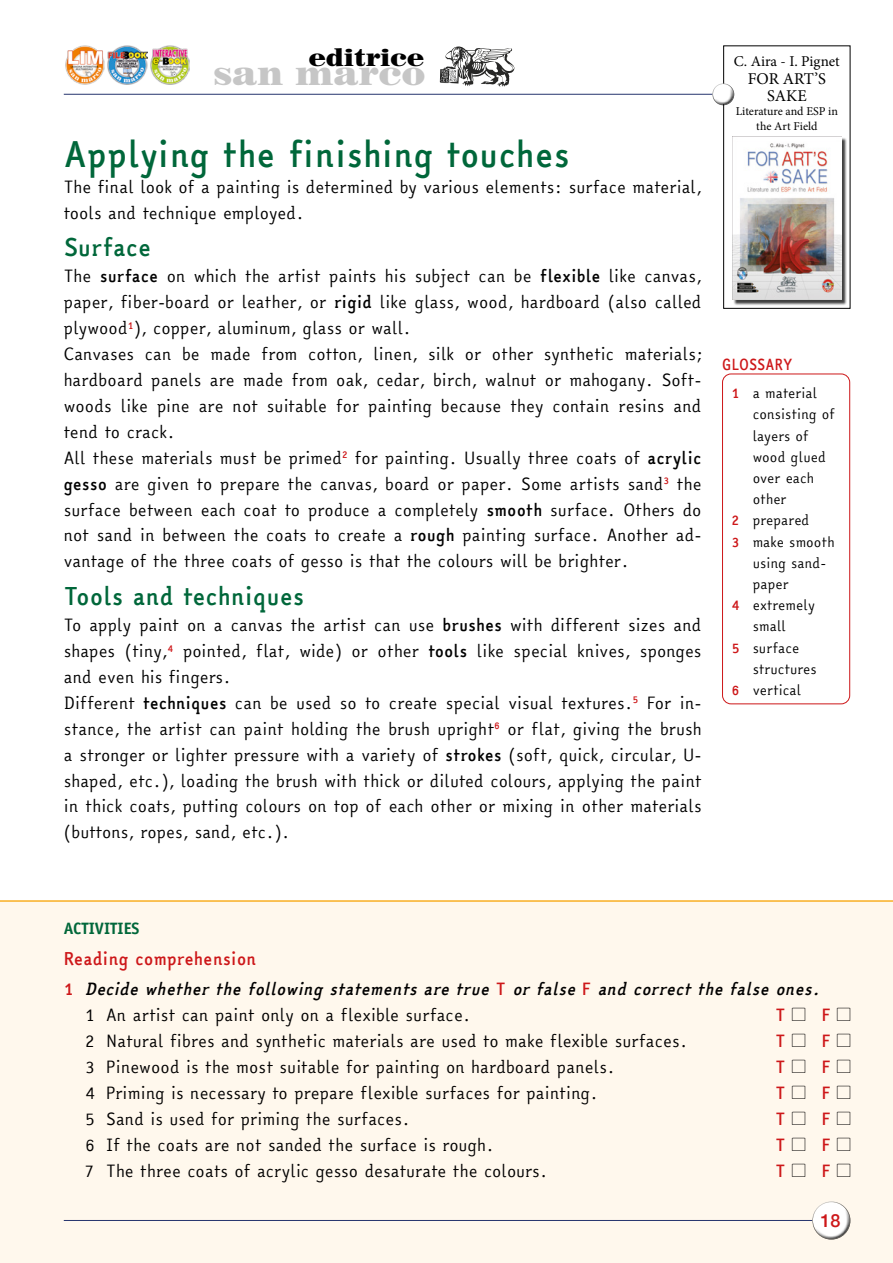
<style>
.page{position:relative;width:893px;height:1263px;background:#fff}
.page>*{position:absolute;margin:0;border:0;box-sizing:border-box;transform-origin:0 0}
.t1{font:900 34.65px "Century 725 BT";color:#c6c6c6}
.t2{font:700 34.5px "Easy Reading PRO";color:#00673a}
.t3{font:900 24.9px "Century 725 BT";color:#000}
.t4{font:700 24px "Easy Reading PRO";color:#00673a}
.t5{font:500 18px "Helvetica Neue";color:#cd1719}
.t6{font:700 17.25px "Easy Reading PRO";color:#cd1719}
.t7{font:16.5px/26px "Easy Reading PRO";color:#000}
.t8{font:italic 700 16.5px/26px "Easy Reading PRO";color:#000}
.t9{font:700 16.5px "Easy Reading PRO";color:#cd1719}
.t10{font:16.5px/16.5px "Minion Pro";color:#000;text-align:center}
.t11{font:700 16.5px "Officina Sans Std";color:#00673a}
.t12{font:15px "Minion Pro";color:#000}
.t13{font:700 15px "Easy Reading PRO";letter-spacing:.015em;color:#cd1719;scale:.9 1}
.t14{font:13.5px "Easy Reading PRO";color:#000}
.t15{font:12px/14.4px "Minion Pro";color:#000;text-align:center}
.s1{font-weight:700}
.s2{font-weight:700;color:#cd1719}
.s3{font-style:normal;color:#cd1719}
.s4{font-weight:400;font-style:normal}
.s5{font-family:"Carta Std";font-weight:400;color:#000}
</style>
<div class="page">
<div style="left:722px;top:374px;width:128px;height:330px;border:1px solid #cd1719;border-radius:9px"></div>
<div style="left:0;top:900px;width:893px;height:363px;background:#fff8ed"></div>
<hr style="left:0;top:900px;width:893px;height:2px;background:#f9b026">
<hr style="left:64px;top:1220px;width:748px;height:1px;background:#25346d">
<div style="left:809px;top:1201px;width:42px;height:31px;background:#fff;opacity:.75"></div>
<div style="left:811px;top:1207px;width:40px;height:34px;background:#000;opacity:.75"></div>
<img style="left:66px;top:46px;width:39px;height:39px">
<img style="left:108px;top:46px;width:39px;height:39px">
<img style="left:151px;top:46px;width:39px;height:39px">
<hr style="left:64px;top:94px;width:648px;height:1px;background:#25346d">
<svg style="left:440px;top:46px;width:75px;height:41px"></svg>
<div style="left:723px;top:45px;width:127px;height:264px;border:1px solid #000"></div>
<div style="left:710px;top:82px;width:25px;height:20px;background:#fff;opacity:.75"></div>
<div style="left:710px;top:86px;width:25px;height:21px;background:#000;opacity:.75"></div>
<div style="left:733px;top:137px;width:114px;height:168px;background:#000;opacity:.75"></div>
<img style="left:732px;top:136px;width:110px;height:164px">
<h3 class="t3" style="left:309px;top:42px;width:117px">editrice</h3>
<h1 class="t1" style="left:213px;top:52px;width:214px">san marco</h1>
<h2 class="t2" style="left:64px;top:126px;width:508px">Applying the finishing touches</h2>
<p class="t7" style="left:64px;top:173px;width:639px">The final look of a painting is determined by various elements: surface material, tools and technique employed.</p>
<h3 class="t4" style="left:64px;top:228px;width:89px">Surface</h3>
<p class="t7" style="left:64px;top:263px;width:639px">The <span class="s1">surface</span> on which the artist paints his subject can be <span class="s1">flexible</span> like canvas, paper, fiber-board or leather, or <span class="s1">rigid</span> like glass, wood, hardboard (also called plywood<sup>1</sup>), copper, aluminum, glass or wall.<br>Canvases can be made from cotton, linen, silk or other synthetic materials; hardboard panels are made from oak, cedar, birch, walnut or mahogany. Soft&shy;woods like pine are not suitable for painting because they contain resins and tend to crack.<br>All these materials must be primed<sup>2</sup> for painting. Usually three coats of <span class="s1">acrylic gesso</span> are given to prepare the canvas, board or paper. Some artists sand<sup>3</sup> the surface between each coat to produce a completely <span class="s1">smooth</span> surface. Others do not sand in between the coats to create a <span class="s1">rough</span> painting surface. Another ad&shy;vantage of the three coats of gesso is that the colours will be brighter.</p>
<h3 class="t4" style="left:64px;top:577px;width:242px">Tools and techniques</h3>
<p class="t7" style="left:64px;top:612px;width:639px">To apply paint on a canvas the artist can use <span class="s1">brushes</span> with different sizes and shapes (tiny,<sup>4</sup> pointed, flat, wide) or other <span class="s1">tools</span> like special knives, sponges and even his fingers.<br>Different <span class="s1">techniques</span> can be used so to create special visual textures.<sup>5</sup> For in&shy;stance, the artist can paint holding the brush upright<sup>6</sup> or flat, giving the brush a stronger or lighter pressure with a variety of <span class="s1">strokes</span> (soft, quick, circular, U&shy;shaped, etc.), loading the brush with thick or diluted colours, applying the paint in thick coats, putting colours on top of each other or mixing in other materials (buttons, ropes, sand, etc.).</p>
<p class="t12" style="left:734px;top:51px;width:107px">C. Aira - I. Pignet</p>
<p class="t10" style="left:748px;top:71px;width:79px">FOR ART’S<br>SAKE</p>
<p class="t15" style="left:736px;top:104px;width:104px">Literature and ESP in the Art Field</p>
<p class="t13" style="left:722px;top:352px;width:80px">GLOSSARY</p>
<p class="t14" style="left:731px;top:382px;width:87px"><span class="s2">1</span> a material</p>
<p class="t14" style="left:753px;top:404px;width:84px">consisting of</p>
<p class="t14" style="left:753px;top:425px;width:58px">layers of</p>
<p class="t14" style="left:753px;top:446px;width:75px">wood glued</p>
<p class="t14" style="left:753px;top:467px;width:63px">over each</p>
<p class="t14" style="left:753px;top:488px;width:35px">other</p>
<p class="t14" style="left:731px;top:510px;width:80px"><span class="s2">2</span> prepared</p>
<p class="t14" style="left:731px;top:531px;width:105px"><span class="s2">3</span> make smooth</p>
<p class="t14" style="left:753px;top:552px;width:75px">using sand-</p>
<p class="t14" style="left:753px;top:573px;width:37px">paper</p>
<p class="t14" style="left:731px;top:594px;width:85px"><span class="s2">4</span> extremely</p>
<p class="t14" style="left:753px;top:616px;width:35px">small</p>
<p class="t14" style="left:731px;top:637px;width:70px"><span class="s2">5</span> surface</p>
<p class="t14" style="left:753px;top:658px;width:66px">structures</p>
<p class="t14" style="left:731px;top:679px;width:72px"><span class="s2">6</span> vertical</p>
<p class="t11" style="left:64px;top:918px;width:77px">ACTIVITIES</p>
<p class="t6" style="left:64px;top:945px;width:194px">Reading comprehension</p>
<p class="t8" style="left:85px;top:976px;width:737px;text-indent:-21px"><span class="s3">1</span> Decide whether the following statements are true <span class="s3">T</span> or false <span class="s3">F</span> and correct the false ones.<br><span class="s4">1 An artist can paint only on a flexible surface.</span></p>
<p class="t9" style="left:776px;top:1001px;width:76px">T <span class="s5">•</span> F <span class="s5">•</span></p>
<p class="t7" style="left:85px;top:1027px;width:604px">2 Natural fibres and synthetic materials are used to make flexible surfaces.</p>
<p class="t9" style="left:776px;top:1027px;width:76px">T <span class="s5">•</span> F <span class="s5">•</span></p>
<p class="t7" style="left:85px;top:1053px;width:531px">3 Pinewood is the most suitable for painting on hardboard panels.</p>
<p class="t9" style="left:776px;top:1053px;width:76px">T <span class="s5">•</span> F <span class="s5">•</span></p>
<p class="t7" style="left:85px;top:1079px;width:514px">4 Priming is necessary to prepare flexible surfaces for painting.</p>
<p class="t9" style="left:776px;top:1079px;width:76px">T <span class="s5">•</span> F <span class="s5">•</span></p>
<p class="t7" style="left:85px;top:1105px;width:326px">5 Sand is used for priming the surfaces.</p>
<p class="t9" style="left:776px;top:1105px;width:76px">T <span class="s5">•</span> F <span class="s5">•</span></p>
<p class="t7" style="left:85px;top:1131px;width:411px">6 If the coats are not sanded the surface is rough.</p>
<p class="t9" style="left:776px;top:1131px;width:76px">T <span class="s5">•</span> F <span class="s5">•</span></p>
<p class="t7" style="left:85px;top:1157px;width:464px">7 The three coats of acrylic gesso desaturate the colours.</p>
<p class="t9" style="left:776px;top:1157px;width:76px">T <span class="s5">•</span> F <span class="s5">•</span></p>
<p class="t5" style="left:820px;top:1206px;width:22px">18</p>
</div>
